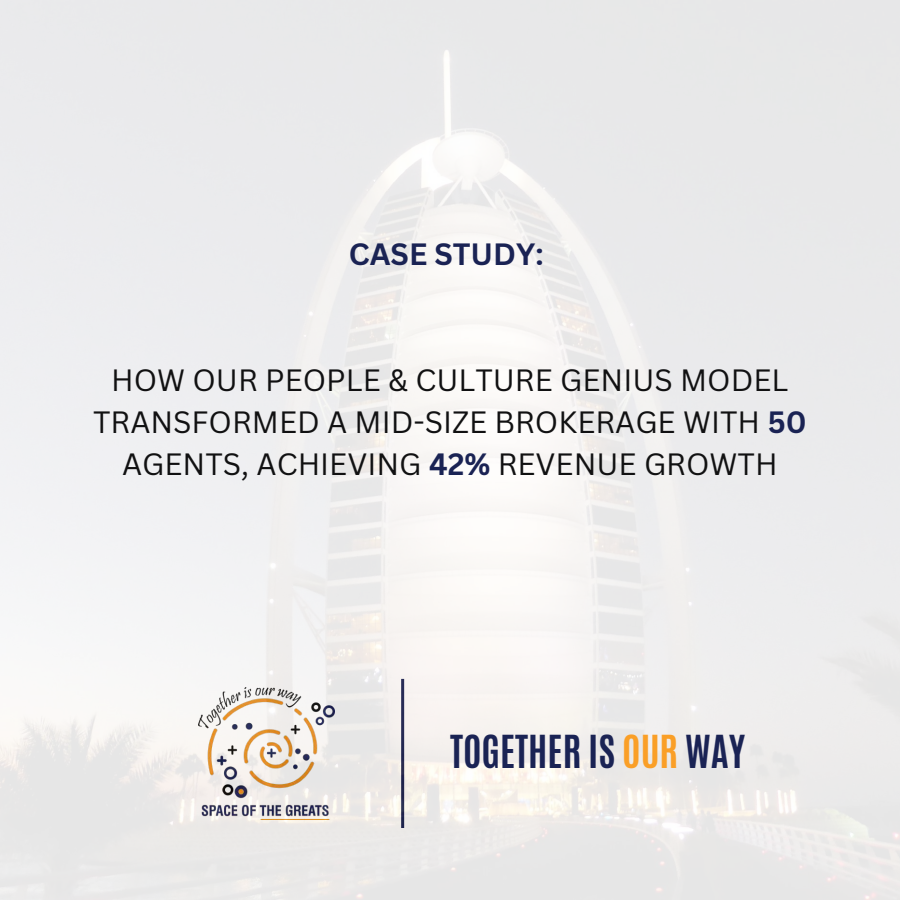
<style>
.page{position:relative;width:900px;height:900px;background:#fff}
.page>*{position:absolute;margin:0;border:0;box-sizing:border-box;transform-origin:0 0}
.t1{font:700 38px "Antonio";color:#1a2354}
.t2{font:30px/42px "Canva Sans";color:#111112;text-align:center}
.t3{font:700 30px "Canva Sans";color:#1a2354}
.s1{font-weight:700;color:#1a2354}
.s2{color:#fa9f27}
</style>
<div class="page">
<img style="left:0;top:0;width:900px;height:900px">
<p class="t3" style="left:349px;top:233px;width:196px">CASE STUDY:</p>
<p class="t2" style="left:93px;top:358px;width:715px">HOW OUR PEOPLE &amp; CULTURE GENIUS MODEL<br>TRANSFORMED A MID-SIZE BROKERAGE WITH <span class="s1">50<br></span>AGENTS, ACHIEVING <span class="s1">42%</span> REVENUE GROWTH</p>
<p class="t1" style="left:450px;top:725px;width:296px">TOGETHER IS <span class="s2">OUR</span> WAY</p>
</div>
